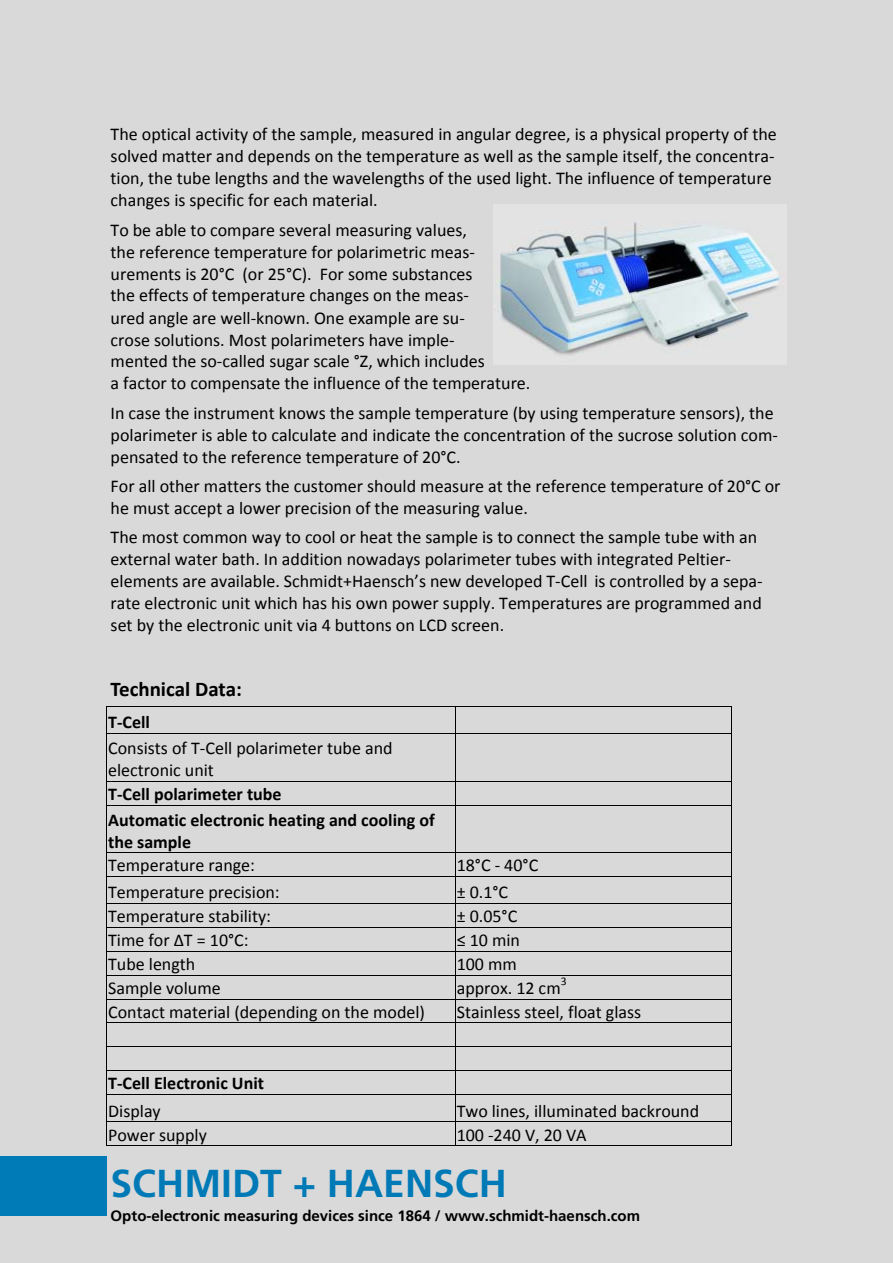
<style>
.page{position:relative;width:893px;height:1263px;background:#d9d9d9}
.page>*{position:absolute;margin:0;border:0;box-sizing:border-box;transform-origin:0 0}
.t1{font:700 39px "Frutiger";color:#007ab7}
.t2{font:700 21px "Calibri";color:#000}
.t3{font:18px/21.9px "Calibri";color:#000}
.t4{font:700 18px/26px "Calibri";color:#000}
.t5{font:700 15px "Frutiger";color:#000}
.t6{font:11.7px "Calibri";color:#000}
</style>
<div class="page">
<div style="left:0;top:1157px;width:106px;height:59px;background:#007bb7"></div>
<hr style="left:106px;top:706px;width:1px;height:439px;background:#000">
<hr style="left:455px;top:707px;width:1px;height:438px;background:#000">
<hr style="left:731px;top:706px;width:1px;height:439px;background:#000">
<hr style="left:106px;top:706px;width:625px;height:1px;background:#000">
<hr style="left:107px;top:733px;width:624px;height:1px;background:#000">
<hr style="left:107px;top:781px;width:624px;height:1px;background:#000">
<hr style="left:107px;top:805px;width:624px;height:1px;background:#000">
<hr style="left:107px;top:852px;width:624px;height:1px;background:#000">
<hr style="left:107px;top:876px;width:624px;height:1px;background:#000">
<hr style="left:107px;top:903px;width:624px;height:1px;background:#000">
<hr style="left:107px;top:927px;width:624px;height:1px;background:#000">
<hr style="left:107px;top:951px;width:624px;height:1px;background:#000">
<hr style="left:107px;top:975px;width:624px;height:1px;background:#000">
<hr style="left:107px;top:999px;width:624px;height:1px;background:#000">
<hr style="left:107px;top:1023px;width:624px;height:1px;background:#000">
<hr style="left:107px;top:1046px;width:624px;height:1px;background:#000">
<hr style="left:107px;top:1070px;width:624px;height:1px;background:#000">
<hr style="left:107px;top:1094px;width:624px;height:1px;background:#000">
<hr style="left:107px;top:1121px;width:624px;height:1px;background:#000">
<hr style="left:106px;top:1145px;width:625px;height:1px;background:#000">
<img style="left:493px;top:220px;width:294px;height:141px">
<p class="t3" style="left:111px;top:125px;width:668px">The optical activity of the sample, measured in angular degree, is a physical property of the solved matter and depends on the temperature as well as the sample itself, the concentra‐ tion, the tube lengths and the wavelengths of the used light. The influence of temperature changes is specific for each material.</p>
<p class="t3" style="left:111px;top:220px;width:421px">To be able to compare several measuring values,<br>the reference temperature for polarimetric meas‐ urements is 20°C (or 25°C). For some substances<br>the effects of temperature changes on the meas‐<br>ured angle are well‐known. One example are su‐<br>crose solutions. Most polarimeters have imple‐<br>mented the so‐called sugar scale °Z, which includes<br>a factor to compensate the influence of the temperature.</p>
<p class="t3" style="left:111px;top:403px;width:669px">In case the instrument knows the sample temperature (by using temperature sensors), the polarimeter is able to calculate and indicate the concentration of the sucrose solution com‐ pensated to the reference temperature of 20°C.</p>
<p class="t3" style="left:111px;top:476px;width:671px">For all other matters the customer should measure at the reference temperature of 20°C or he must accept a lower precision of the measuring value.</p>
<p class="t3" style="left:111px;top:528px;width:654px">The most common way to cool or heat the sample is to connect the sample tube with an external water bath. In addition nowadays polarimeter tubes with integrated Peltier‐ elements are available. Schmidt+Haensch’s new developed T‐Cell is controlled by a sepa‐ rate electronic unit which has his own power supply. Temperatures are programmed and set by the electronic unit via 4 buttons on LCD screen.</p>
<p class="t2" style="left:111px;top:680px;width:133px">Technical Data:</p>
<p class="t4" style="left:108px;top:710px;width:43px">T‐Cell</p>
<p class="t3" style="left:108px;top:738px;width:286px">Consists of T‐Cell polarimeter tube and electronic unit</p>
<p class="t4" style="left:108px;top:782px;width:328px">T‐Cell polarimeter tube<br>Automatic electronic heating and cooling of</p>
<p class="t4" style="left:108px;top:830px;width:84px">the sample</p>
<p class="t3" style="left:108px;top:856px;width:148px">Temperature range:</p>
<p class="t3" style="left:457px;top:856px;width:83px">18°C ‐ 40°C</p>
<p class="t3" style="left:108px;top:883px;width:173px">Temperature precision:</p>
<p class="t3" style="left:457px;top:883px;width:53px">± 0.1°C</p>
<p class="t3" style="left:108px;top:906px;width:164px">Temperature stability:</p>
<p class="t3" style="left:457px;top:906px;width:62px">± 0.05°C</p>
<p class="t3" style="left:108px;top:930px;width:142px">Time for ΔT = 10°C:</p>
<p class="t3" style="left:457px;top:930px;width:65px">≤ 10 min</p>
<p class="t3" style="left:108px;top:954px;width:89px">Tube length</p>
<p class="t3" style="left:457px;top:954px;width:62px">100 mm</p>
<p class="t3" style="left:108px;top:978px;width:114px">Sample volume</p>
<p class="t3" style="left:457px;top:978px;width:106px">approx. 12 cm</p>
<p class="t6" style="left:561px;top:976px;width:7px">3</p>
<p class="t3" style="left:108px;top:1002px;width:318px">Contact material (depending on the model)</p>
<p class="t3" style="left:457px;top:1002px;width:186px">Stainless steel, float glass</p>
<p class="t4" style="left:108px;top:1072px;width:157px">T‐Cell Electronic Unit</p>
<p class="t3" style="left:108px;top:1101px;width:54px">Display</p>
<p class="t3" style="left:457px;top:1101px;width:244px">Two lines, illuminated backround</p>
<p class="t3" style="left:108px;top:1125px;width:100px">Power supply</p>
<p class="t3" style="left:457px;top:1125px;width:131px">100 ‐240 V, 20 VA</p>
<h1 class="t1" style="left:111px;top:1168px;width:398px">SCHMIDT + HAENSCH</h1>
<p class="t5" style="left:111px;top:1209px;width:531px">Opto-electronic measuring devices since 1864 / www.schmidt-haensch.com</p>
</div>
